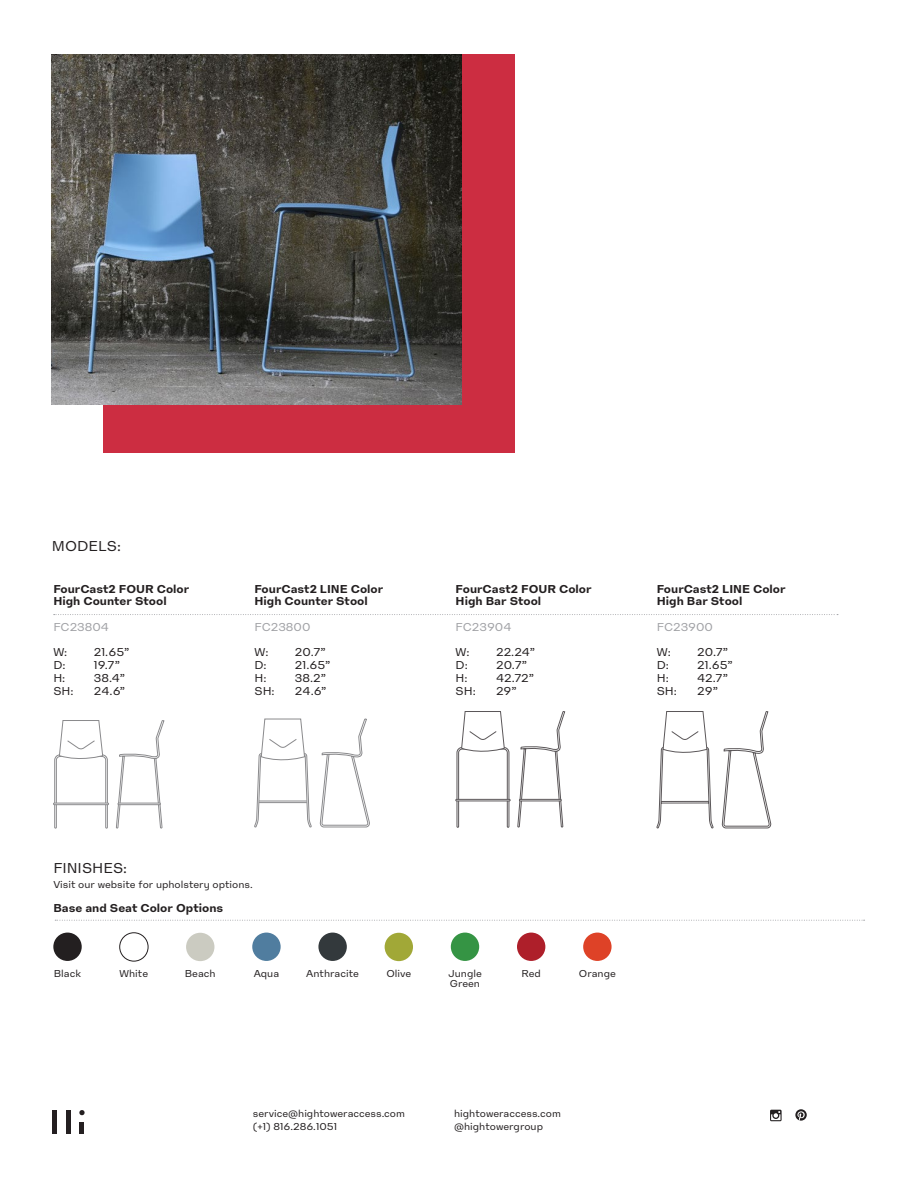
<style>
.page{position:relative;width:918px;height:1188px;background:#fff}
.page>*{position:absolute;margin:0;border:0;box-sizing:border-box;transform-origin:0 0}
.Body_Copy{font:15px "High Sans Text";color:#231f20}
.Body_Copy-2{font:700 12px "High Sans Text";color:#231f20}
.Body_Copy-3{font:12px "High Sans Text";color:#231f20}
.Body_Copy-4{font:12px "High Sans Text";color:#a0a1a5}
.Body_Copy-5{font:10.5px/10.4px "High Sans Text";color:#231f20}
</style>
<div class="page">
<div style="left:103px;top:54px;width:411px;height:399px;background:#cc2d41"></div>
<hr style="left:52px;top:1110px;width:4px;height:24px;background:#241f21">
<hr style="left:66px;top:1110px;width:4px;height:24px;background:#241f21">
<svg style="left:79px;top:1110px;width:6px;height:5px"></svg>
<hr style="left:80px;top:1122px;width:4px;height:12px;background:#241f21">
<svg style="left:795px;top:1109px;width:12px;height:12px"></svg>
<svg style="left:770px;top:1110px;width:12px;height:11px"></svg>
<img style="left:52px;top:54px;width:410px;height:351px">
<svg style="left:54px;top:614px;width:784px;height:1px"></svg>
<svg style="left:55px;top:920px;width:810px;height:1px"></svg>
<div style="left:53px;top:933px;width:29px;height:28px;background:#231f20;border-radius:50%"></div>
<div style="left:252px;top:933px;width:29px;height:28px;background:#507d9f;border-radius:50%"></div>
<div style="left:120px;top:933px;width:28px;height:28px;border:1px solid #231f20;border-radius:50%"></div>
<div style="left:318px;top:933px;width:29px;height:28px;background:#33393c;border-radius:50%"></div>
<div style="left:186px;top:933px;width:28px;height:28px;background:#cbcbc1;border-radius:50%"></div>
<div style="left:53px;top:803px;width:56px;height:2px;border:1px solid #636366"></div>
<svg style="left:54px;top:720px;width:110px;height:109px"></svg>
<div style="left:118px;top:803px;width:43px;height:2px;border:1px solid #636366"></div>
<svg style="left:254px;top:719px;width:116px;height:109px"></svg>
<div style="left:451px;top:933px;width:28px;height:28px;background:#359444;border-radius:50%"></div>
<div style="left:385px;top:933px;width:28px;height:28px;background:#a1a837;border-radius:50%"></div>
<div style="left:517px;top:933px;width:28px;height:28px;background:#ae1f2a;border-radius:50%"></div>
<div style="left:583px;top:933px;width:29px;height:28px;background:#de4227;border-radius:50%"></div>
<div style="left:456px;top:799px;width:54px;height:2px;border:1px solid #5b5759"></div>
<svg style="left:517px;top:711px;width:48px;height:117px"></svg>
<div style="left:519px;top:799px;width:42px;height:2px;border:1px solid #5b5759"></div>
<svg style="left:457px;top:711px;width:52px;height:117px"></svg>
<svg style="left:656px;top:711px;width:115px;height:118px"></svg>
<p class="Body_Copy" style="left:52px;top:538px;width:71px">MODELS:</p>
<p class="Body_Copy-2" style="left:53px;top:581px;width:137px">FourCast2 FOUR Color</p>
<p class="Body_Copy-2" style="left:53px;top:594px;width:115px">High Counter Stool</p>
<p class="Body_Copy-4" style="left:53px;top:620px;width:57px">FC23804</p>
<p class="Body_Copy-3" style="left:53px;top:645px;width:16px">W:</p>
<p class="Body_Copy-3" style="left:94px;top:645px;width:37px">21.65”</p>
<p class="Body_Copy-3" style="left:53px;top:658px;width:14px">D:</p>
<p class="Body_Copy-3" style="left:94px;top:658px;width:28px">19.7”</p>
<p class="Body_Copy-3" style="left:53px;top:671px;width:14px">H:</p>
<p class="Body_Copy-3" style="left:94px;top:671px;width:33px">38.4”</p>
<p class="Body_Copy-3" style="left:53px;top:684px;width:22px">SH:</p>
<p class="Body_Copy-3" style="left:94px;top:684px;width:33px">24.6”</p>
<p class="Body_Copy-2" style="left:254px;top:581px;width:130px">FourCast2 LINE Color</p>
<p class="Body_Copy-2" style="left:254px;top:594px;width:115px">High Counter Stool</p>
<p class="Body_Copy-4" style="left:254px;top:620px;width:58px">FC23800</p>
<p class="Body_Copy-3" style="left:254px;top:645px;width:16px">W:</p>
<p class="Body_Copy-3" style="left:295px;top:645px;width:32px">20.7”</p>
<p class="Body_Copy-3" style="left:254px;top:658px;width:14px">D:</p>
<p class="Body_Copy-3" style="left:295px;top:658px;width:37px">21.65”</p>
<p class="Body_Copy-3" style="left:254px;top:671px;width:14px">H:</p>
<p class="Body_Copy-3" style="left:295px;top:671px;width:33px">38.2”</p>
<p class="Body_Copy-3" style="left:254px;top:684px;width:22px">SH:</p>
<p class="Body_Copy-3" style="left:295px;top:684px;width:33px">24.6”</p>
<p class="Body_Copy-2" style="left:456px;top:581px;width:137px">FourCast2 FOUR Color</p>
<p class="Body_Copy-2" style="left:456px;top:594px;width:87px">High Bar Stool</p>
<p class="Body_Copy-4" style="left:456px;top:620px;width:57px">FC23904</p>
<p class="Body_Copy-3" style="left:456px;top:645px;width:16px">W:</p>
<p class="Body_Copy-3" style="left:496px;top:645px;width:41px">22.24”</p>
<p class="Body_Copy-3" style="left:456px;top:658px;width:14px">D:</p>
<p class="Body_Copy-3" style="left:496px;top:658px;width:32px">20.7”</p>
<p class="Body_Copy-3" style="left:456px;top:671px;width:14px">H:</p>
<p class="Body_Copy-3" style="left:496px;top:671px;width:40px">42.72”</p>
<p class="Body_Copy-3" style="left:456px;top:684px;width:22px">SH:</p>
<p class="Body_Copy-3" style="left:496px;top:684px;width:22px">29”</p>
<p class="Body_Copy-2" style="left:657px;top:581px;width:130px">FourCast2 LINE Color</p>
<p class="Body_Copy-2" style="left:657px;top:594px;width:87px">High Bar Stool</p>
<p class="Body_Copy-4" style="left:657px;top:620px;width:58px">FC23900</p>
<p class="Body_Copy-3" style="left:657px;top:645px;width:16px">W:</p>
<p class="Body_Copy-3" style="left:697px;top:645px;width:32px">20.7”</p>
<p class="Body_Copy-3" style="left:657px;top:658px;width:14px">D:</p>
<p class="Body_Copy-3" style="left:697px;top:658px;width:37px">21.65”</p>
<p class="Body_Copy-3" style="left:657px;top:671px;width:14px">H:</p>
<p class="Body_Copy-3" style="left:697px;top:671px;width:32px">42.7”</p>
<p class="Body_Copy-3" style="left:657px;top:684px;width:22px">SH:</p>
<p class="Body_Copy-3" style="left:697px;top:684px;width:22px">29”</p>
<p class="Body_Copy" style="left:53px;top:859px;width:75px">FINISHES:</p>
<p class="Body_Copy-5" style="left:53px;top:880px;width:201px">Visit our website for upholstery options.</p>
<p class="Body_Copy-2" style="left:53px;top:901px;width:171px">Base and Seat Color Options</p>
<p class="Body_Copy-5" style="left:54px;top:968px;width:29px">Black</p>
<p class="Body_Copy-5" style="left:120px;top:968px;width:30px">White</p>
<p class="Body_Copy-5" style="left:185px;top:968px;width:32px">Beach</p>
<p class="Body_Copy-5" style="left:254px;top:968px;width:27px">Aqua</p>
<p class="Body_Copy-5" style="left:306px;top:968px;width:54px">Anthracite</p>
<p class="Body_Copy-5" style="left:448px;top:968px;width:35px">Jungle<br>Green</p>
<p class="Body_Copy-5" style="left:386px;top:968px;width:26px">Olive</p>
<p class="Body_Copy-5" style="left:521px;top:968px;width:21px">Red</p>
<p class="Body_Copy-5" style="left:579px;top:968px;width:38px">Orange</p>
<p class="Body_Copy-5" style="left:253px;top:1108px;width:153px">service@hightoweraccess.com</p>
<p class="Body_Copy-5" style="left:253px;top:1121px;width:86px">(+1) 816.286.1051</p>
<p class="Body_Copy-5" style="left:454px;top:1108px;width:108px">hightoweraccess.com</p>
<p class="Body_Copy-5" style="left:454px;top:1121px;width:90px">@hightowergroup</p>
</div>
